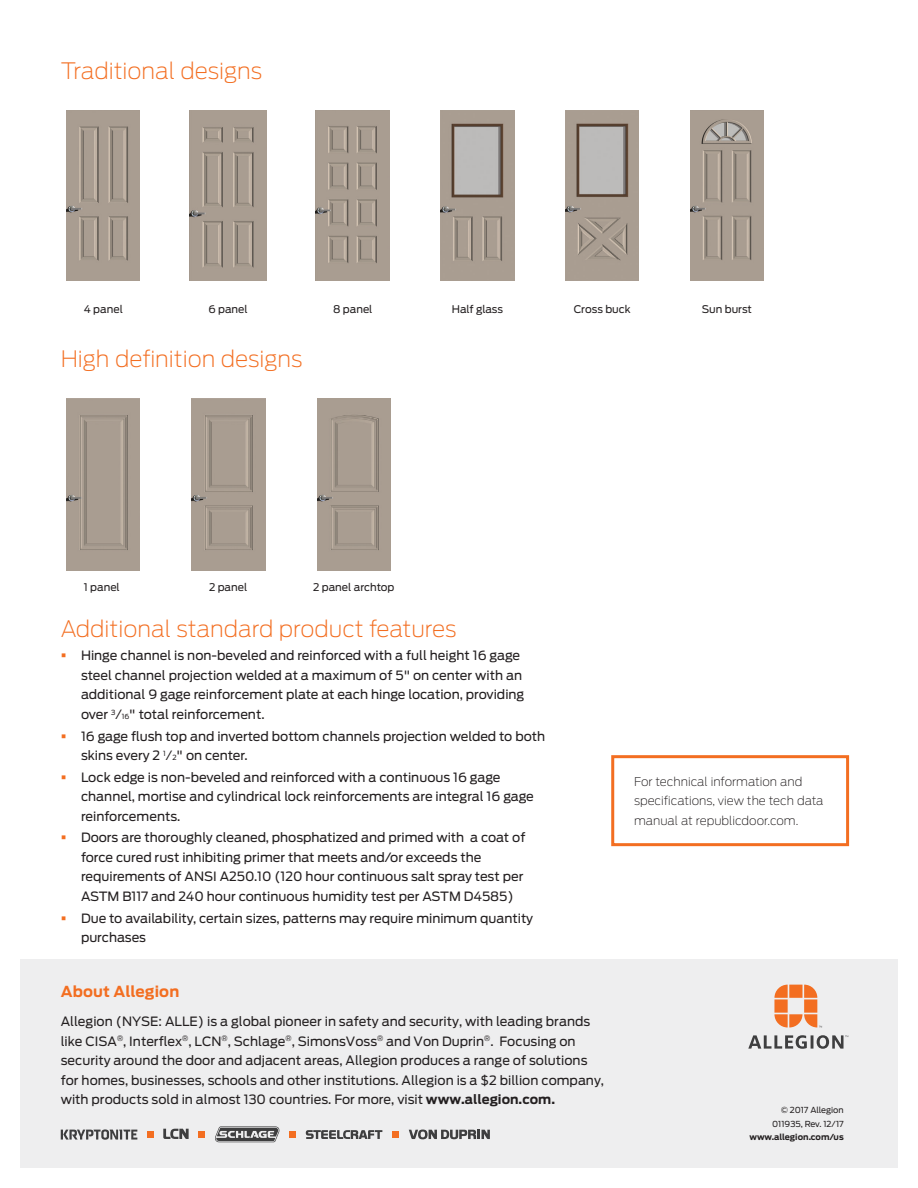
<style>
.page{position:relative;width:918px;height:1188px;background:#fff}
.page>*{position:absolute;margin:0;border:0;box-sizing:border-box;transform-origin:0 0}
.Body_bullets_7_10pt{font:200 22.5px "Antenna";color:#f36e21}
.t1{font:700 15px "Antenna";letter-spacing:.01em;color:#f36e21}
.t2{font:12.75px/19.5px "Antenna";color:#231f20}
.Body_bullets_7_10pt-2{font:200 12px/19.5px "Antenna";color:#231f20}
.Body_bullets_7_10pt-3{font:10.5px "Antenna";color:#231f20}
.Back_cover_informati{font:8.25px "Antenna";color:#231f20}
.Back_cover_informati-2{font:700 8.25px "Antenna";color:#231f20}
.s1{color:#f36e21}
.s2{font-size:7.05px}
.s3{font-weight:700}
</style>
<div class="page">
<div style="left:20px;top:959px;width:878px;height:209px;background:#eeeeef"></div>
<svg style="left:774px;top:985px;width:48px;height:43px"></svg>
<svg style="left:748px;top:1035px;width:100px;height:14px"></svg>
<svg style="left:163px;top:1129px;width:26px;height:10px"></svg>
<svg style="left:147px;top:1131px;width:6px;height:6px"></svg>
<svg style="left:199px;top:1131px;width:6px;height:6px"></svg>
<svg style="left:409px;top:1130px;width:81px;height:9px"></svg>
<svg style="left:215px;top:1126px;width:65px;height:16px"></svg>
<svg style="left:306px;top:1130px;width:76px;height:9px"></svg>
<div style="left:289px;top:1131px;width:7px;height:6px;background:#f36e21"></div>
<div style="left:392px;top:1131px;width:7px;height:6px;background:#f36e21"></div>
<svg style="left:61px;top:1129px;width:76px;height:11px"></svg>
<img style="left:67px;top:110px;width:73px;height:171px">
<img style="left:190px;top:110px;width:76px;height:171px">
<img style="left:316px;top:111px;width:74px;height:170px">
<img style="left:441px;top:111px;width:73px;height:170px">
<img style="left:566px;top:110px;width:73px;height:171px">
<img style="left:690px;top:110px;width:74px;height:171px">
<img style="left:67px;top:398px;width:73px;height:173px">
<img style="left:192px;top:399px;width:73px;height:172px">
<img style="left:317px;top:399px;width:73px;height:172px">
<div style="left:611px;top:755px;width:238px;height:91px;border:3px solid #f36e21"></div>
<p class="Body_bullets_7_10pt" style="left:61px;top:56px;width:203px">Traditional designs</p>
<p class="Body_bullets_7_10pt-3" style="left:84px;top:302px;width:41px">4 panel</p>
<p class="Body_bullets_7_10pt-3" style="left:208px;top:302px;width:41px">6 panel</p>
<p class="Body_bullets_7_10pt-3" style="left:333px;top:302px;width:41px">8 panel</p>
<p class="Body_bullets_7_10pt-3" style="left:452px;top:302px;width:53px">Half glass</p>
<p class="Body_bullets_7_10pt-3" style="left:574px;top:302px;width:58px">Cross buck</p>
<p class="Body_bullets_7_10pt-3" style="left:702px;top:302px;width:52px">Sun burst</p>
<p class="Body_bullets_7_10pt" style="left:61px;top:344px;width:243px">High definition designs</p>
<p class="Body_bullets_7_10pt-3" style="left:84px;top:580px;width:38px">1 panel</p>
<p class="Body_bullets_7_10pt-3" style="left:209px;top:580px;width:40px">2 panel</p>
<p class="Body_bullets_7_10pt-3" style="left:313px;top:580px;width:83px">2 panel archtop</p>
<p class="Body_bullets_7_10pt" style="left:61px;top:614px;width:397px">Additional standard product features</p>
<p class="t2" style="left:81px;top:646px;width:445px;text-indent:-20px"><span class="s1">▪</span> Hinge channel is non-beveled and reinforced with a full height 16 gage steel channel projection welded at a maximum of 5" on center with an additional 9 gage reinforcement plate at each hinge location, providing over <sup>3</sup>⁄<span class="s2">16</span>" total reinforcement.</p>
<p class="t2" style="left:81px;top:726px;width:466px;text-indent:-20px"><span class="s1">▪</span> 16 gage flush top and inverted bottom channels projection welded to both skins every 2 <sup>1</sup>⁄<span class="s2">2</span>" on center.</p>
<p class="t2" style="left:81px;top:767px;width:454px;text-indent:-20px"><span class="s1">▪</span> Lock edge is non-beveled and reinforced with a continuous 16 gage channel, mortise and cylindrical lock reinforcements are integral 16 gage reinforcements.</p>
<p class="t2" style="left:81px;top:828px;width:446px;text-indent:-20px"><span class="s1">▪</span> Doors are thoroughly cleaned, phosphatized and primed with a coat of force cured rust inhibiting primer that meets and/or exceeds the requirements of ANSI A250.10 (120 hour continuous salt spray test per ASTM B117 and 240 hour continuous humidity test per ASTM D4585)</p>
<p class="t2" style="left:81px;top:908px;width:454px;text-indent:-20px"><span class="s1">▪</span> Due to availability, certain sizes, patterns may require minimum quantity purchases</p>
<p class="t1" style="left:61px;top:981px;width:120px">About Allegion</p>
<p class="t2" style="left:61px;top:1012px;width:545px">Allegion (NYSE: ALLE) is a global pioneer in safety and security, with leading brands like CISA<sup>®</sup>, Interflex<sup>®</sup>, LCN<sup>®</sup>, Schlage<sup>®</sup>, SimonsVoss<sup>®</sup> and Von Duprin<sup>®</sup>. Focusing on security around the door and adjacent areas, Allegion produces a range of solutions for homes, businesses, schools and other institutions. Allegion is a $2 billion company, with products sold in almost 130 countries. For more, visit <span class="s3">www.allegion.com.</span></p>
<p class="Body_bullets_7_10pt-2" style="left:634px;top:771px;width:191px">For technical information and specifications, view the tech data manual at republicdoor.com.</p>
<p class="Back_cover_informati" style="left:781px;top:1105px;width:64px">© 2017 Allegion</p>
<p class="Back_cover_informati" style="left:772px;top:1118px;width:73px">011935, Rev. 12/17</p>
<p class="Back_cover_informati-2" style="left:749px;top:1132px;width:96px">www.allegion.com/us</p>
</div>
